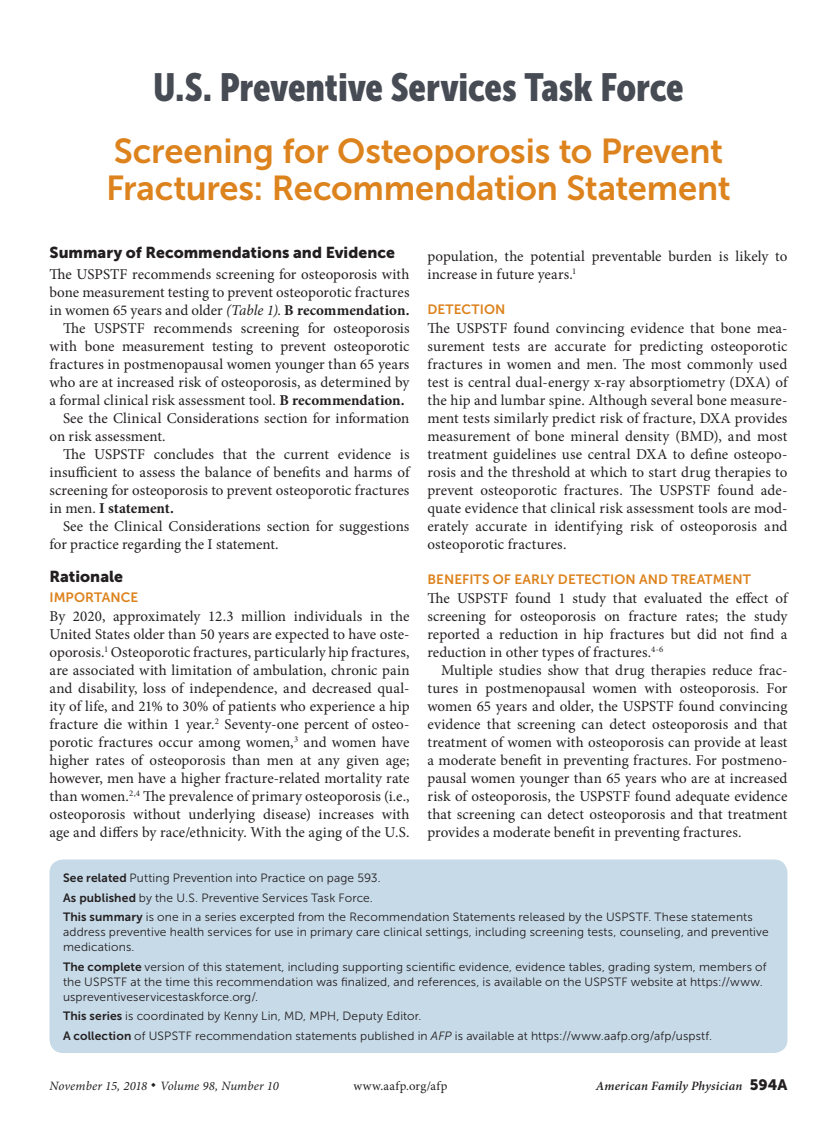
<style>
.page{position:relative;width:837px;height:1134px;background:#fff}
.page>*{position:absolute;margin:0;border:0;box-sizing:border-box;transform-origin:0 0}
.department_name{font:39px "Museo Sans Cond 900";letter-spacing:-.005em;color:#464b54}
.department_title{font:34.5px/37.5px "Museo Sans 700";letter-spacing:-.005em;color:#dd831e}
.head1{font:15.75px "Museo Sans 900";color:#231f20}
.body_noindent{font:15px/18px "Minion Pro";letter-spacing:.005em;color:#231f20;text-align:justify}
.body_text{font:15px/18px "Minion Pro";letter-spacing:.005em;color:#231f20;text-align:justify}
.head2{font:13.5px "Museo Sans 700";letter-spacing:.005em;color:#dd831e}
.head2_nospace{font:13.5px "Museo Sans 700";letter-spacing:.005em;color:#dd831e}
.t1{font:italic 12.75px "Minion Pro";letter-spacing:.01em;color:#231f20}
.t2{font:italic 600 12.75px "Minion Pro";letter-spacing:.015em;color:#231f20}
.t3{font:12.75px "Minion Pro";letter-spacing:.03em;color:#231f20}
.blurb{font:12px/15px "Museo Sans 300";letter-spacing:.01em;color:#231f20}
.s1{font-style:italic}
.s2{font-weight:700}
.s3{font-family:"Museo Sans 700"}
.s4{font-family:"Museo Sans 900";font-weight:400;font-style:normal;font-size:15px}
</style>
<div class="page">
<div style="left:50px;top:860px;width:738px;height:193px;background:#c7dae8;border-radius:14px"></div>
<p class="department_name" style="left:153px;top:65px;width:532px">U.S. Preventive Services Task Force</p>
<p class="department_title" style="left:106px;top:132px;width:626px">Screening for Osteoporosis to Prevent<br>Fractures: Recommendation Statement</p>
<p class="head1" style="left:50px;top:244px;width:347px">Summary of Recommendations and Evidence</p>
<p class="body_noindent" style="left:50px;top:265px;width:362px">The USPSTF recommends screening for osteoporosis with bone measurement testing to prevent osteoporotic fractures in women 65 years and older <span class="s1">(Table 1)</span>. <span class="s2">B recommendation.</span></p>
<p class="body_text" style="left:50px;top:319px;width:362px;text-indent:14px">The USPSTF recommends screening for osteoporosis with bone measurement testing to prevent osteoporotic fractures in postmenopausal women younger than 65 years who are at increased risk of osteoporosis, as determined by a formal clinical risk assessment tool. <span class="s2">B recommendation.</span></p>
<p class="body_text" style="left:50px;top:409px;width:361px;text-indent:14px">See the Clinical Considerations section for information on risk assessment.</p>
<p class="body_text" style="left:50px;top:445px;width:362px;text-indent:14px">The USPSTF concludes that the current evidence is insufficient to assess the balance of benefits and harms of screening for osteoporosis to prevent osteoporotic fractures in men. <span class="s2">I statement.</span></p>
<p class="body_text" style="left:50px;top:517px;width:362px;text-indent:14px">See the Clinical Considerations section for suggestions for practice regarding the I statement.</p>
<p class="head1" style="left:50px;top:568px;width:75px">Rationale</p>
<p class="head2_nospace" style="left:50px;top:589px;width:90px">IMPORTANCE</p>
<p class="body_noindent" style="left:50px;top:607px;width:362px">By 2020, approximately 12.3 million individuals in the United States older than 50 years are expected to have oste&shy;oporosis.<sup>1</sup> Osteoporotic fractures, particularly hip fractures, are associated with limitation of ambulation, chronic pain and disability, loss of independence, and decreased qual&shy;ity of life, and 21% to 30% of patients who experience a hip fracture die within 1 year.<sup>2</sup> Seventy-one percent of osteo&shy;porotic fractures occur among women,<sup>3</sup> and women have higher rates of osteoporosis than men at any given age; however, men have a higher fracture-related mortality rate than women.<sup>2,4</sup> The prevalence of primary osteoporosis (i.e., osteoporosis without underlying disease) increases with age and differs by race/ethnicity. With the aging of the U.S.</p>
<p class="body_noindent" style="left:428px;top:247px;width:361px">population, the potential preventable burden is likely to increase in future years.<sup>1</sup></p>
<p class="head2" style="left:428px;top:301px;width:79px">DETECTION</p>
<p class="body_noindent" style="left:428px;top:319px;width:362px">The USPSTF found convincing evidence that bone mea&shy;surement tests are accurate for predicting osteoporotic fractures in women and men. The most commonly used test is central dual-energy x-ray absorptiometry (DXA) of the hip and lumbar spine. Although several bone measure&shy;ment tests similarly predict risk of fracture, DXA provides measurement of bone mineral density (BMD), and most treatment guidelines use central DXA to define osteopo&shy;rosis and the threshold at which to start drug therapies to prevent osteoporotic fractures. The USPSTF found ade&shy;quate evidence that clinical risk assessment tools are mod&shy;erately accurate in identifying risk of osteoporosis and osteoporotic fractures.</p>
<p class="head2" style="left:428px;top:571px;width:325px">BENEFITS OF EARLY DETECTION AND TREATMENT</p>
<p class="body_noindent" style="left:428px;top:589px;width:362px">The USPSTF found 1 study that evaluated the effect of screening for osteoporosis on fracture rates; the study reported a reduction in hip fractures but did not find a reduction in other types of fractures.<sup>4-6</sup></p>
<p class="body_text" style="left:428px;top:661px;width:362px;text-indent:14px">Multiple studies show that drug therapies reduce frac&shy;tures in postmenopausal women with osteoporosis. For women 65 years and older, the USPSTF found convincing evidence that screening can detect osteoporosis and that treatment of women with osteoporosis can provide at least a moderate benefit in preventing fractures. For postmeno&shy;pausal women younger than 65 years who are at increased risk of osteoporosis, the USPSTF found adequate evidence that screening can detect osteoporosis and that treatment provides a moderate benefit in preventing fractures.</p>
<p class="blurb" style="left:63px;top:870px;width:319px"><span class="s3">See related</span> Putting Prevention into Practice on page 593.</p>
<p class="blurb" style="left:63px;top:890px;width:311px"><span class="s3">As published</span> by the U.S. Preventive Services Task Force.</p>
<p class="blurb" style="left:63px;top:909px;width:707px"><span class="s3">This summary</span> is one in a series excerpted from the Recommendation Statements released by the USPSTF. These statements address preventive health services for use in primary care clinical settings, including screening tests, counseling, and preventive medications.</p>
<p class="blurb" style="left:63px;top:959px;width:705px"><span class="s3">The complete</span> version of this statement, including supporting scientific evidence, evidence tables, grading system, members of the USPSTF at the time this recommendation was finalized, and references, is available on the USPSTF website at https://www. uspreventiveservicestaskforce.org/.</p>
<p class="blurb" style="left:63px;top:1008px;width:360px"><span class="s3">This series</span> is coordinated by Kenny Lin, MD, MPH, Deputy Editor.</p>
<p class="blurb" style="left:63px;top:1028px;width:651px"><span class="s3">A collection</span> of USPSTF recommendation statements published in <span class="s1">AFP</span> is available at https://www.aafp.org/afp/uspstf.</p>
<p class="t1" style="left:50px;top:1078px;width:231px">November 15, 2018 ◆ Volume 98, Number 10</p>
<p class="t3" style="left:353px;top:1078px;width:96px">www.aafp.org/afp</p>
<p class="t2" style="left:596px;top:1077px;width:193px">American Family Physician <span class="s4">594A</span></p>
</div>
